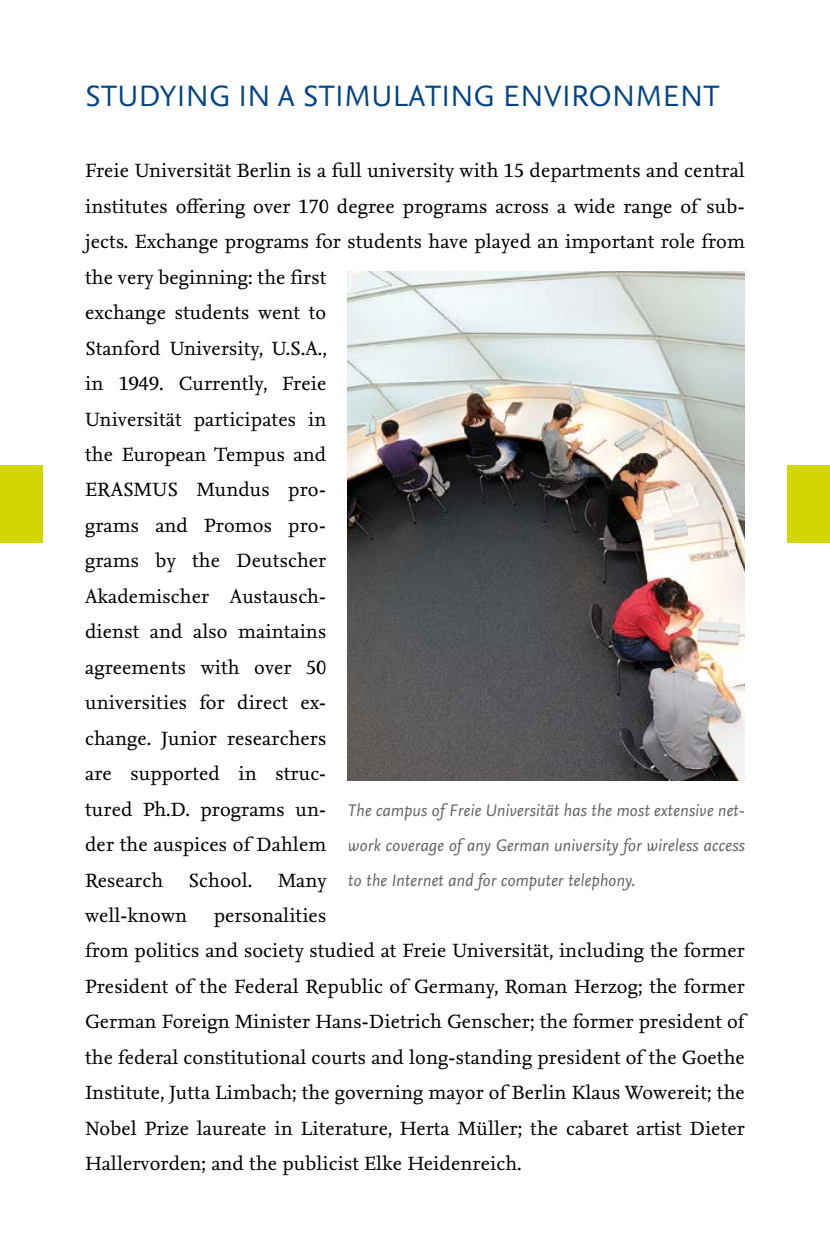
<style>
.page{position:relative;width:830px;height:1241px;background:#fff}
.page>*{position:absolute;margin:0;border:0;box-sizing:border-box;transform-origin:0 0}
.t1{font:30.75px "Nexus Sans OT";letter-spacing:.01em;color:#004489}
.t2{font:20px/35.5px "Nexus Serif TF";letter-spacing:.005em;color:#000}
.t3{font:italic 17.5px/35.5px "Nexus Sans OT";color:#646567;text-align:justify}
</style>
<div class="page">
<img style="left:347px;top:271px;width:397px;height:509px">
<div style="left:787px;top:465px;width:42px;height:78px;background:#d2d602"></div>
<div style="left:0;top:465px;width:43px;height:78px;background:#d2d602"></div>
<h1 class="t1" style="left:85px;top:77px;width:635px">STUDYING IN A STIMULATING ENVIRONMENT</h1>
<p class="t2" style="left:85px;top:153px;width:661px">Freie Universität Berlin is a full university with 15 departments and central institutes offering over 170 degree programs across a wide range of sub&shy;jects. Exchange programs for students have played an important role from the very beginning: the first<br>exchange students went to<br>Stanford University, U.S.A.,<br>in 1949. Currently, Freie<br>Universität participates in<br>the European Tempus and<br>ERASMUS Mundus pro-<br>grams and Promos pro-<br>grams by the Deutscher<br>Akademischer Austausch-<br>dienst and also maintains<br>agreements with over 50<br>universities for direct ex-<br>change. Junior researchers<br>are supported in struc-<br>tured Ph.D. programs un-<br>der the auspices of Dahlem<br>Research</p>
<p class="t3" style="left:347px;top:791px;width:398px">The campus of Freie Universität has the most extensive net&shy;work coverage of any German university for wireless access to the Internet and for computer telephony.</p>
<p class="t2" style="left:188px;top:861px;width:65px">School.</p>
<p class="t2" style="left:278px;top:861px;width:50px">Many</p>
<p class="t2" style="left:85px;top:897px;width:103px">well-known</p>
<p class="t2" style="left:85px;top:897px;width:661px;text-indent:128px">personalities<br>from politics and society studied at Freie Universität, including the former President of the Federal Republic of Germany, Roman Herzog; the former German Foreign Minister Hans-Dietrich Genscher; the former president of the federal constitutional courts and long-standing president of the Goethe Institute, Jutta Limbach; the governing mayor of Berlin Klaus Wowereit; the Nobel Prize laureate in Literature, Herta Müller; the cabaret artist Dieter Hallervorden; and the publicist Elke Heidenreich.</p>
</div>
